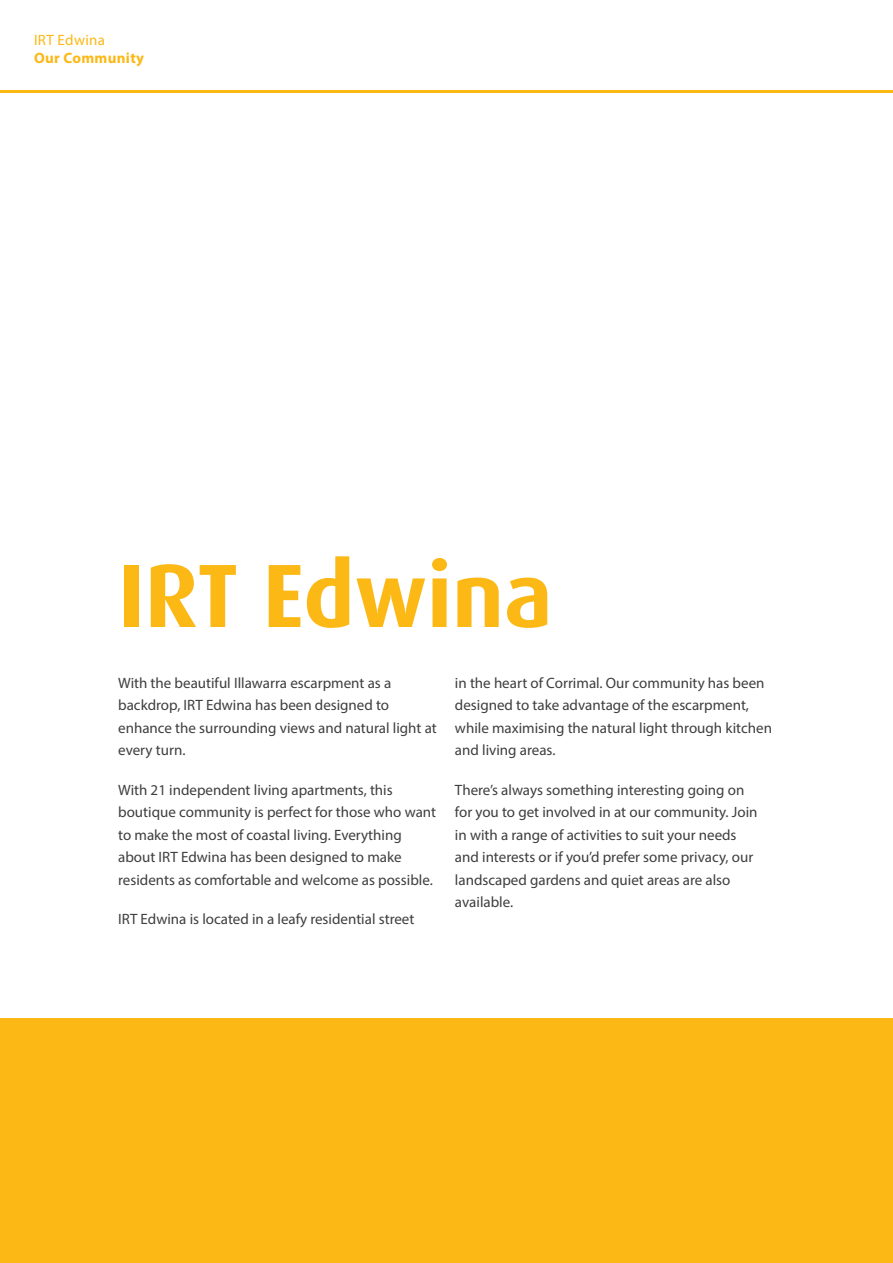
<style>
.page{position:relative;width:893px;height:1263px;background:#fff}
.page>*{position:absolute;margin:0;border:0;box-sizing:border-box;transform-origin:0 0}
.t1{font:700 90px "Dax";color:#fcb814}
.t2{font:15px/22.5px "Myriad Pro";color:#3e3e3f}
.t3{font:700 15px "Myriad Pro";letter-spacing:.02em;color:#fcb814}
.t4{font:15px "Myriad Pro";letter-spacing:.02em;color:#fcb814}
</style>
<div class="page">
<div style="left:0;top:1019px;width:893px;height:244px;background:#fcb814"></div>
<hr style="left:0;top:91px;width:893px;height:2px;background:#fcb814">
<p class="t4" style="left:34px;top:31px;width:73px">IRT Edwina</p>
<p class="t3" style="left:34px;top:48px;width:112px">Our Community</p>
<h1 class="t1" style="left:118px;top:545px;width:436px">IRT Edwina</h1>
<p class="t2" style="left:118px;top:671px;width:320px">With the beautiful Illawarra escarpment as a backdrop, IRT Edwina has been designed to enhance the surrounding views and natural light at every turn.</p>
<p class="t2" style="left:118px;top:778px;width:319px">With 21 independent living apartments, this boutique community is perfect for those who want to make the most of coastal living. Everything about IRT Edwina has been designed to make residents as comfortable and welcome as possible.</p>
<p class="t2" style="left:118px;top:907px;width:298px">IRT Edwina is located in a leafy residential street</p>
<p class="t2" style="left:455px;top:671px;width:318px">in the heart of Corrimal. Our community has been designed to take advantage of the escarpment, while maximising the natural light through kitchen and living areas.</p>
<p class="t2" style="left:455px;top:778px;width:304px">There’s always something interesting going on for you to get involved in at our community. Join in with a range of activities to suit your needs and interests or if you’d prefer some privacy, our landscaped gardens and quiet areas are also available.</p>
</div>
